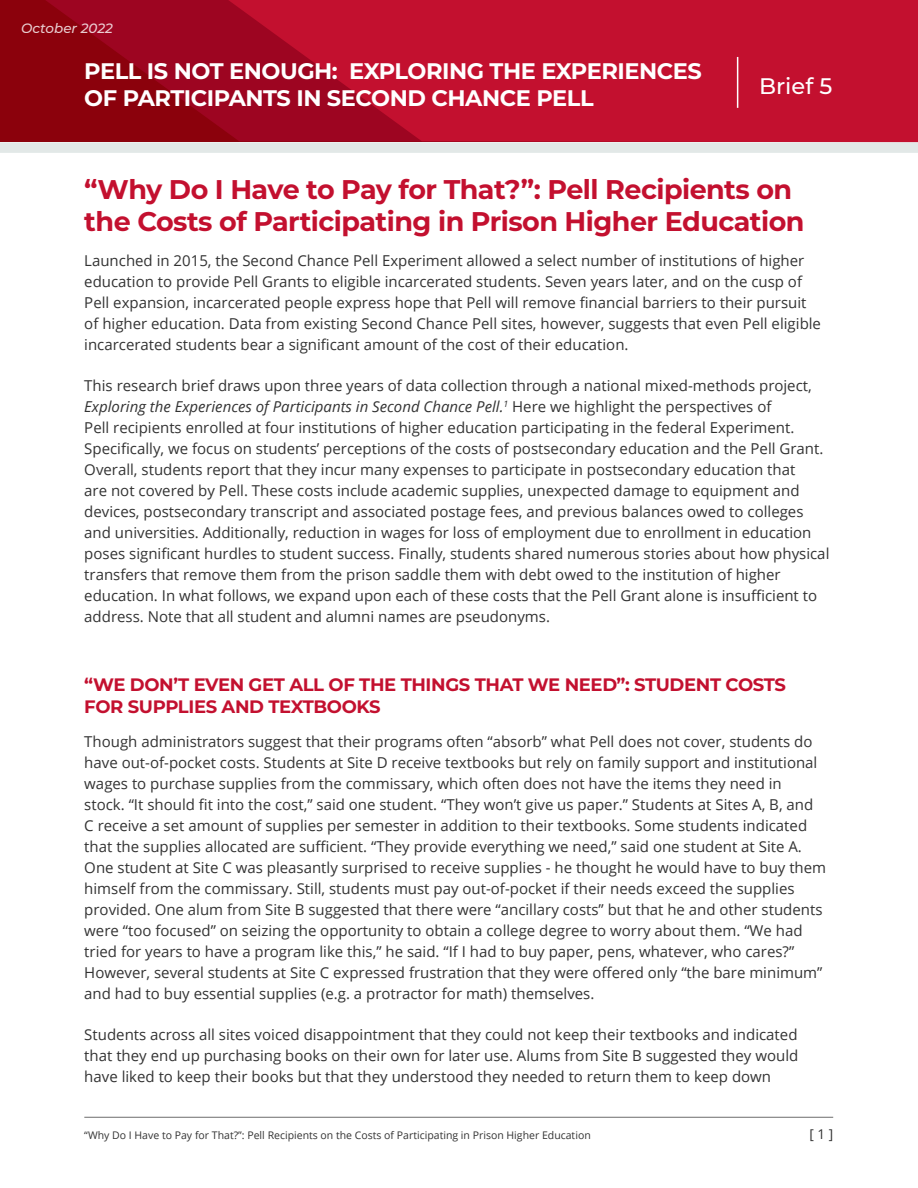
<style>
.page{position:relative;width:918px;height:1188px;background:#fff}
.page>*{position:absolute;margin:0;border:0;box-sizing:border-box;transform-origin:0 0}
.t1{font:700 27px/32.4px "Montserrat";letter-spacing:-.02em;color:#c3102f}
.Series_Title{font:700 22.5px/27px "Montserrat";letter-spacing:-.02em;color:#fff}
.Series_Title-2{font:500 22.5px "Montserrat";color:#fff}
.t2{font:700 18px/21.6px "Montserrat";letter-spacing:-.02em;color:#c3102f}
.t3{font:15px/21px "Open Sans";color:#333}
.t4{font:italic 500 13.5px "Montserrat";color:#fff}
.t5{font:13.5px "Open Sans";color:#333}
.t6{font:10.5px "Open Sans";color:#333}
.s1{font-style:italic}
</style>
<div class="page">
<div style="left:0;top:0;width:918px;height:141px;background:#8b010c"></div>
<svg style="left:45px;top:0;width:183px;height:142px"></svg>
<svg style="left:228px;top:0;width:690px;height:142px;fill:#c3102f"></svg>
<div style="left:0;top:142px;width:918px;height:11px;background:#e2e8e7"></div>
<hr style="left:737px;top:57px;width:1px;height:51px;background:#fff">
<hr style="left:84px;top:1117px;width:749px;height:1px;background:#6c6c6c">
<p class="t4" style="left:21px;top:18px;width:93px">October 2022</p>
<p class="Series_Title" style="left:84px;top:56px;width:619px">PELL IS NOT ENOUGH: EXPLORING THE EXPERIENCES<br>OF PARTICIPANTS IN SECOND CHANCE PELL</p>
<p class="Series_Title-2" style="left:759px;top:70px;width:75px">Brief 5</p>
<h1 class="t1" style="left:84px;top:172px;width:722px">“Why Do I Have to Pay for That?”: Pell Recipients on the Costs of Participating in Prison Higher Education</h1>
<p class="t3" style="left:84px;top:250px;width:738px">Launched in 2015, the Second Chance Pell Experiment allowed a select number of institutions of higher education to provide Pell Grants to eligible incarcerated students. Seven years later, and on the cusp of Pell expansion, incarcerated people express hope that Pell will remove financial barriers to their pursuit of higher education. Data from existing Second Chance Pell sites, however, suggests that even Pell eligible incarcerated students bear a significant amount of the cost of their education.</p>
<p class="t3" style="left:84px;top:375px;width:747px">This research brief draws upon three years of data collection through a national mixed-methods project, <span class="s1">Exploring the Experiences of Participants in Second Chance Pell.</span><sup>1</sup> Here we highlight the perspectives of<br>Pell recipients enrolled at four institutions of higher education participating in the federal Experiment.<br>Specifically, we focus on students’ perceptions of the costs of postsecondary education and the Pell Grant.<br>Overall, students report that they incur many expenses to participate in postsecondary education that<br>are not covered by Pell. These costs include academic supplies, unexpected damage to equipment and devices, postsecondary transcript and associated postage fees, and previous balances owed to colleges and universities. Additionally, reduction in wages for loss of employment due to enrollment in education poses significant hurdles to student success. Finally, students shared numerous stories about how physical transfers that remove them from the prison saddle them with debt owed to the institution of higher education. In what follows, we expand upon each of these costs that the Pell Grant alone is insufficient to address. Note that all student and alumni names are pseudonyms.</p>
<h3 class="t2" style="left:84px;top:673px;width:703px">“WE DON’T EVEN GET ALL OF THE THINGS THAT WE NEED”: STUDENT COSTS<br>FOR SUPPLIES AND TEXTBOOKS</h3>
<p class="t3" style="left:84px;top:731px;width:743px">Though administrators suggest that their programs often “absorb” what Pell does not cover, students do have out-of-pocket costs. Students at Site D receive textbooks but rely on family support and institutional wages to purchase supplies from the commissary, which often does not have the items they need in<br>stock. “It should fit into the cost,” said one student. “They won’t give us paper.” Students at Sites A, B, and C receive a set amount of supplies per semester in addition to their textbooks. Some students indicated that the supplies allocated are sufficient. “They provide everything we need,” said one student at Site A.<br>One student at Site C was pleasantly surprised to receive supplies - he thought he would have to buy them himself from the commissary. Still, students must pay out-of-pocket if their needs exceed the supplies provided. One alum from Site B suggested that there were “ancillary costs” but that he and other students were “too focused” on seizing the opportunity to obtain a college degree to worry about them. “We had tried for years to have a program like this,” he said. “If I had to buy paper, pens, whatever, who cares?” However, several students at Site C expressed frustration that they were offered only “the bare minimum” and had to buy essential supplies (e.g. a protractor for math) themselves.</p>
<p class="t3" style="left:84px;top:1024px;width:715px;text-align:justify">Students across all sites voiced disappointment that they could not keep their textbooks and indicated that they end up purchasing books on their own for later use. Alums from Site B suggested they would have liked to keep their books but that they understood they needed to return them to keep down</p>
<p class="t6" style="left:84px;top:1128px;width:508px">“Why Do I Have to Pay for That?”: Pell Recipients on the Costs of Participating in Prison Higher Education</p>
<p class="t5" style="left:810px;top:1124px;width:25px">[ 1 ]</p>
</div>
